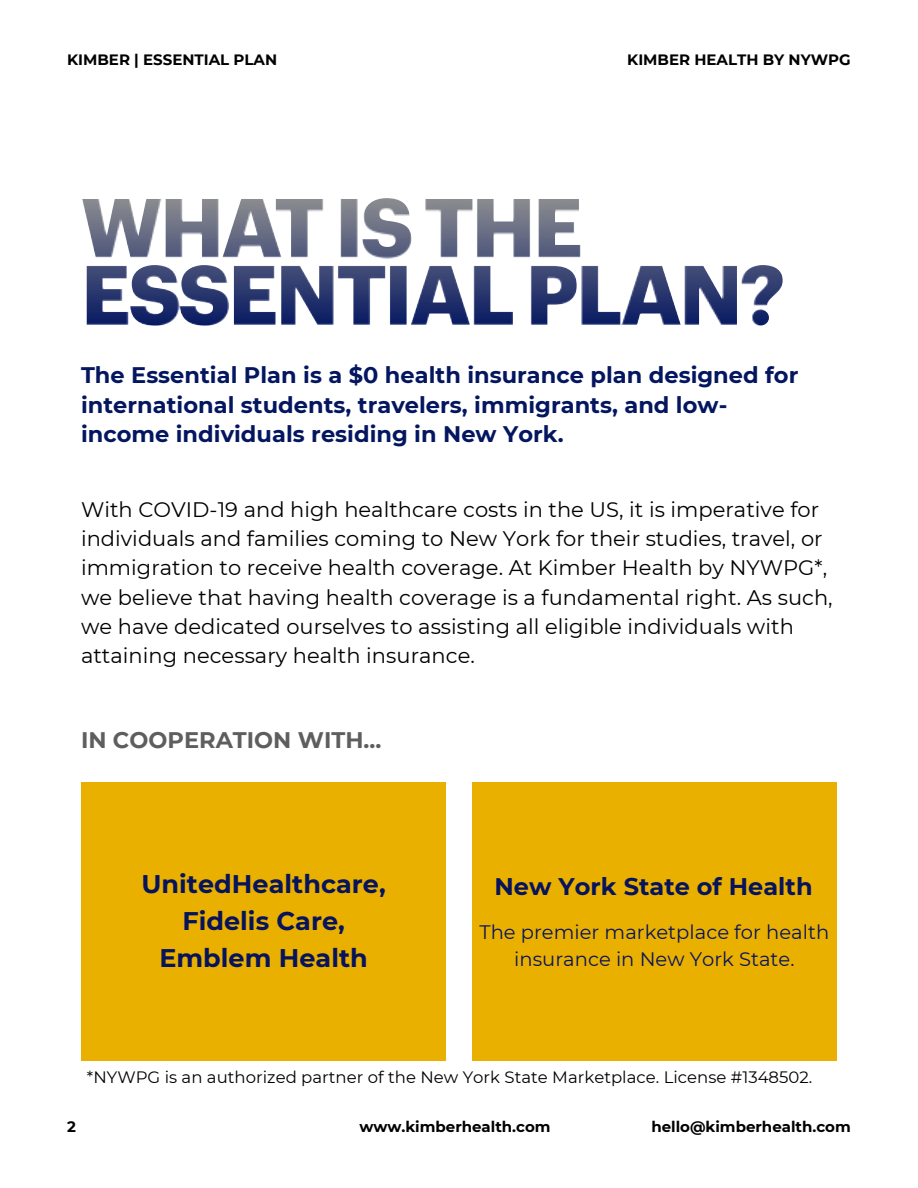
<style>
.page{position:relative;width:918px;height:1188px;background:#fff}
.page>*{position:absolute;margin:0;border:0;box-sizing:border-box;transform-origin:0 0}
.t1{font:700 25.5px/37.2px "Montserrat";color:#07145c;text-align:center}
.t2{font:700 24px "Montserrat";color:#07145c}
.t3{font:700 22.5px/29.2px "Montserrat";color:#041660}
.t4{font:700 22.5px "Montserrat";color:#5e5e5e}
.t5{font:21px/29.2px "Montserrat";color:#000}
.t6{font:19.5px/27px "Montserrat";color:#07145c;text-align:center}
.t7{font:16.5px "Montserrat";color:#000}
.t8{font:700 15px "Montserrat";color:#000}
</style>
<div class="page">
<img style="left:82px;top:198px;width:701px;height:128px">
<div style="left:81px;top:782px;width:365px;height:279px;background:#eab000"></div>
<div style="left:472px;top:782px;width:365px;height:279px;background:#eab000"></div>
<h1 class="t8" style="left:67px;top:51px;width:211px">KIMBER | ESSENTIAL PLAN</h1>
<h2 class="t8" style="left:627px;top:51px;width:225px">KIMBER HEALTH BY NYWPG</h2>
<p class="t3" style="left:81px;top:361px;width:719px">The Essential Plan is a $0 health insurance plan designed for international students, travelers, immigrants, and low&shy;income individuals residing in New York.</p>
<p class="t5" style="left:81px;top:495px;width:753px">With COVID-19 and high healthcare costs in the US, it is imperative for individuals and families coming to New York for their studies, travel, or immigration to receive health coverage. At Kimber Health by NYWPG*, we believe that having health coverage is a fundamental right. As such, we have dedicated ourselves to assisting all eligible individuals with attaining necessary health insurance.</p>
<h3 class="t4" style="left:81px;top:726px;width:302px">IN COOPERATION WITH…</h3>
<p class="t1" style="left:141px;top:865px;width:246px">UnitedHealthcare,<br>Fidelis Care,<br>Emblem Health</p>
<p class="t2" style="left:495px;top:872px;width:320px">New York State of Health</p>
<p class="t6" style="left:479px;top:918px;width:351px">The premier marketplace for health insurance in New York State.</p>
<h4 class="t7" style="left:87px;top:1067px;width:727px">*NYWPG is an authorized partner of the New York State Marketplace. License #1348502.</h4>
<h5 class="t8" style="left:67px;top:1117px;width:10px">2</h5>
<h1 class="t8" style="left:359px;top:1117px;width:193px">www.kimberhealth.com</h1>
<p class="t8" style="left:651px;top:1117px;width:201px">hello@kimberhealth.com</p>
</div>
